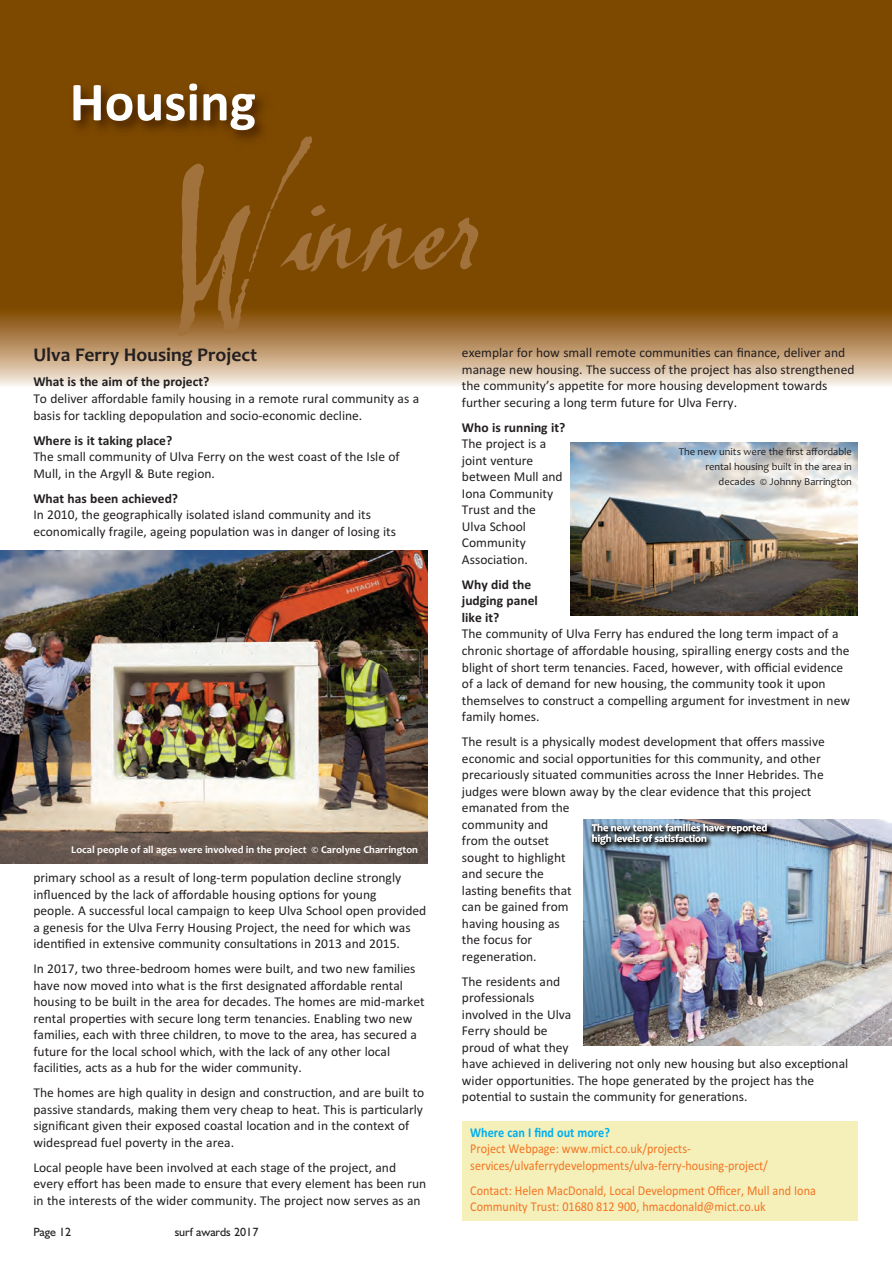
<style>
.page{position:relative;width:892px;height:1262px;background:#fff}
.page>*{position:absolute;margin:0;border:0;box-sizing:border-box;transform-origin:0 0}
.t1{font:165px "Lassigue D Mato";letter-spacing:-.025em;color:#a1723b;scale:1.17 1}
.t2{font:700 55.35px "Calibri";color:#fff}
.t3{font:700 19.5px "Candara";color:#231f20}
.t4{font:13.5px/16.5px "Calibri";color:#231f20}
.t5{font:13.5px/16.5px "Calibri";color:#f47321;scale:.9 1}
.t6{font:700 13.5px/16.5px "Calibri";color:#231f20}
.t7{font:700 13.5px "Calibri";color:#00aeef;scale:.9 1}
.t8{font:12px "Humanist 521 BT";color:#231f20}
.t9{font:700 10.5px/10.5px "Candara";color:#fff}
.t10{font:10.5px/15px "Candara";color:#231f20;text-align:right}
</style>
<div class="page">
<hr style="left:891px;top:0;width:1px;height:352px;background:#7d4800">
<svg style="left:891px;top:314px;width:1px;height:72px"></svg>
<div style="left:0;top:0;width:891px;height:352px;background:#7d4800"></div>
<div style="left:0;top:306px;width:891px;height:81px;background:linear-gradient(to bottom,#7b3e00,#f9ede2)"></div>
<div style="left:461px;top:1121px;width:396px;height:99px;background:#f5f0ba"></div>
<img style="left:0;top:550px;width:427px;height:313px">
<img style="left:570px;top:442px;width:287px;height:173px">
<img style="left:583px;top:819px;width:308px;height:226px">
<img style="left:583px;top:819px;width:247px;height:78px">
<img style="left:591px;top:824px;width:71px;height:7px">
<img style="left:592px;top:834px;width:59px;height:10px">
<h2 class="t2" style="left:70px;top:69px;width:188px">Housing</h2>
<h1 class="t1" style="left:164px;top:135px;width:271px">Winner</h1>
<h3 class="t3" style="left:33px;top:343px;width:225px">Ulva Ferry Housing Project</h3>
<p class="t6" style="left:33px;top:373px;width:177px">What is the aim of the project?</p>
<p class="t4" style="left:33px;top:390px;width:387px">To deliver affordable family housing in a remote rural community as a basis for tackling depopulation and socio-economic decline.</p>
<p class="t6" style="left:33px;top:431px;width:140px">Where is it taking place?</p>
<p class="t4" style="left:33px;top:448px;width:367px">The small community of Ulva Ferry on the west coast of the Isle of<br>Mull, in the Argyll &amp; Bute region.</p>
<p class="t6" style="left:33px;top:489px;width:146px">What has been achieved?</p>
<p class="t4" style="left:33px;top:506px;width:364px">In 2010, the geographically isolated island community and its economically fragile, ageing population was in danger of losing its</p>
<p class="t9" style="left:71px;top:843px;width:348px">Local people of all ages were involved in the project © Carolyne Charrington</p>
<p class="t4" style="left:33px;top:869px;width:394px">primary school as a result of long-term population decline strongly influenced by the lack of affordable housing options for young<br>people. A successful local campaign to keep Ulva School open provided a genesis for the Ulva Ferry Housing Project, the need for which was identified in extensive community consultations in 2013 and 2015.</p>
<p class="t4" style="left:33px;top:960px;width:392px">In 2017, two three-bedroom homes were built, and two new families have now moved into what is the first designated affordable rental housing to be built in the area for decades. The homes are mid-market rental properties with secure long term tenancies. Enabling two new families, each with three children, to move to the area, has secured a future for the local school which, with the lack of any other local facilities, acts as a hub for the wider community.</p>
<p class="t4" style="left:33px;top:1084px;width:392px">The homes are high quality in design and construction, and are built to passive standards, making them very cheap to heat. This is particularly significant given their exposed coastal location and in the context of widespread fuel poverty in the area.</p>
<p class="t4" style="left:33px;top:1158px;width:394px">Local people have been involved at each stage of the project, and every effort has been made to ensure that every element has been run in the interests of the wider community. The project now serves as an</p>
<p class="t8" style="left:33px;top:1227px;width:39px">Page 12</p>
<p class="t8" style="left:174px;top:1227px;width:85px">surf awards 2017</p>
<p class="t4" style="left:461px;top:344px;width:394px">exemplar for how small remote communities can finance, deliver and manage new housing. The success of the project has also strengthened the community’s appetite for more housing development towards further securing a long term future for Ulva Ferry.</p>
<p class="t6" style="left:461px;top:419px;width:105px">Who is running it?</p>
<p class="t4" style="left:461px;top:435px;width:102px">The project is a joint venture between Mull and<br>Iona Community<br>Trust and the<br>Ulva School<br>Community<br>Association.</p>
<p class="t6" style="left:461px;top:576px;width:77px">Why did the judging panel like it?</p>
<p class="t4" style="left:461px;top:625px;width:389px">The community of Ulva Ferry has endured the long term impact of a chronic shortage of affordable housing, spiralling energy costs and the blight of short term tenancies. Faced, however, with official evidence of a lack of demand for new housing, the community took it upon themselves to construct a compelling argument for investment in new family homes.</p>
<p class="t4" style="left:461px;top:733px;width:364px">The result is a physically modest development that offers massive economic and social opportunities for this community, and other precariously situated communities across the Inner Hebrides. The judges were blown away by the clear evidence that this project emanated from the<br>community and<br>from the outset<br>sought to highlight<br>and secure the<br>lasting benefits that<br>can be gained from<br>having housing as<br>the focus for<br>regeneration.</p>
<p class="t4" style="left:461px;top:972px;width:387px">The residents and<br>professionals<br>involved in the Ulva<br>Ferry should be<br>proud of what they<br>have achieved in delivering not only new housing but also exceptional wider opportunities. The hope generated by the project has the potential to sustain the community for generations.</p>
<p class="t7" style="left:470px;top:1124px;width:157px">Where can I find out more?</p>
<p class="t5" style="left:470px;top:1140px;width:332px">Project Webpage: www.mict.co.uk/projects&shy;services/ulvaferrydevelopments/ulva-ferry-housing-project/</p>
<p class="t5" style="left:470px;top:1181px;width:385px">Contact: Helen MacDonald, Local Development Officer, Mull and Iona<br>Community Trust: 01680 812 900, hmacdonald@mict.co.uk</p>
<p class="t10" style="left:678px;top:443px;width:175px">The new units were the first affordable rental housing built in the area in decades © Johnny Barrington</p>
<p class="t9" style="left:591px;top:822px;width:177px">The new tenant families have reported high levels of satisfaction</p>
</div>
